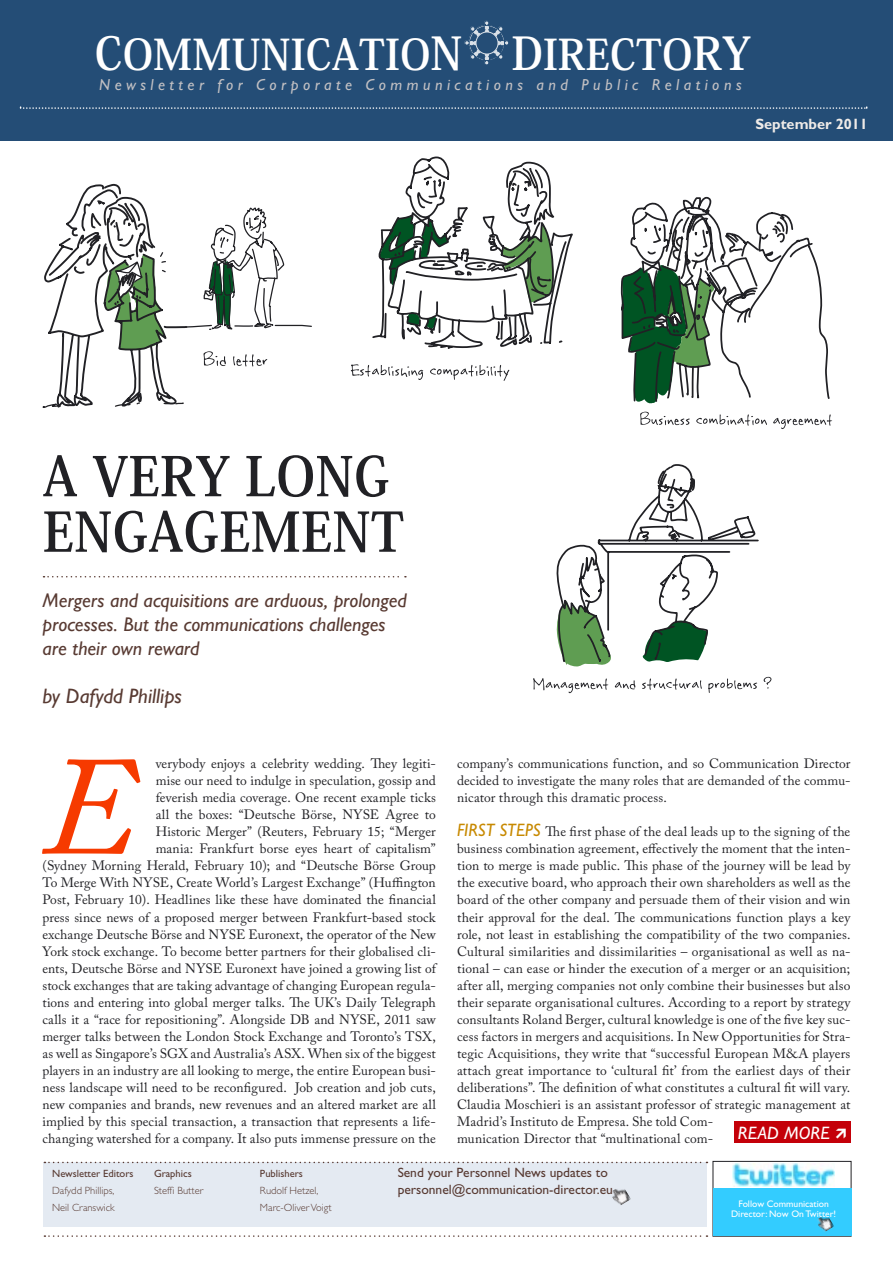
<style>
.page{position:relative;width:893px;height:1263px;background:#fff}
.page>*{position:absolute;margin:0;border:0;box-sizing:border-box;transform-origin:0 0}
.t1{font:italic 139.8px "Adobe Caslon Pro";color:#f63a00}
.t2{font:700 54px/55.5px "Koz Min Std";color:#212125}
.t3{font:700 42px "Koz Min Std";color:#fff}
.t4{font:italic 21px "Gill Sans";color:#583a32}
.t5{font:italic 19.95px/24px "Gill Sans";color:#583a32}
.t6{font:italic 18px "Gill Sans";letter-spacing:.01em;color:#fff}
.t7{font:italic 16.05px "Gill Sans";letter-spacing:.28em;color:#ded5d1}
.t8{font:700 15px "Gill Sans";color:#efebe8}
.t9{font:13.5px/17px "Adobe Caslon Pro";letter-spacing:.005em;color:#212125;text-align:right}
.t10{font:13.5px/17px "Gill Sans";color:#583a32}
.t11{font:300 10.5px/17px "Gill Sans";color:#583a32}
.t12{font:10.5px "Gill Sans";color:#583a32}
.t13{font:9.6px/9.6px "Gill Sans";color:#fff;text-align:center}
.s1{font-size:45px}
.s2{font-family:"Gill Sans";font-style:italic;font-size:18px;color:#c78900}
</style>
<div class="page">
<div style="left:0;top:0;width:893px;height:140px;background:#244d76"></div>
<svg style="left:464px;top:21px;width:45px;height:44px"></svg>
<div style="left:476px;top:32px;width:22px;height:22px;background:#244d76;border-radius:50%"></div>
<div style="left:475px;top:32px;width:23px;height:23px;border:1px solid #d9e0e7;border-radius:50%"></div>
<svg style="left:21px;top:107px;width:847px;height:2px"></svg>
<div style="left:734px;top:1121px;width:116px;height:21px;background:#c40009"></div>
<svg style="left:44px;top:1235px;width:663px;height:2px"></svg>
<div style="left:44px;top:1162px;width:663px;height:65px;background:#e4eaf2"></div>
<svg style="left:44px;top:1162px;width:663px;height:1px"></svg>
<div style="left:713px;top:1161px;width:138px;height:75px;border:1px solid #212125"></div>
<img style="left:732px;top:1163px;width:103px;height:23px">
<div style="left:713px;top:1188px;width:138px;height:48px;background:#3cf"></div>
<img style="left:817px;top:1217px;width:17px;height:15px">
<img style="left:612px;top:1189px;width:19px;height:16px">
<svg style="left:413px;top:156px;width:131px;height:12px"></svg>
<svg style="left:43px;top:168px;width:789px;height:498px"></svg>
<svg style="left:533px;top:678px;width:75px;height:15px"></svg>
<svg style="left:615px;top:680px;width:20px;height:9px"></svg>
<svg style="left:642px;top:678px;width:60px;height:12px"></svg>
<svg style="left:708px;top:678px;width:49px;height:15px"></svg>
<svg style="left:764px;top:677px;width:7px;height:12px"></svg>
<h3 class="t3" style="left:95px;top:28px;width:658px"><span class="s1">C</span>OMMUNICATIO<span class="s1">N D</span>IRECTO<span class="s1">RY</span></h3>
<p class="t7" style="left:99px;top:75px;width:644px">Newsletter for Corporate Communications and Public Relations</p>
<h2 class="t2" style="left:43px;top:448px;width:363px">A VERY LONG<br>ENGAGEMENT</h2>
<h3 class="t5" style="left:43px;top:589px;width:366px">Mergers and acquisitions are arduous, prolonged processes. But the communications challenges are their own reward</h3>
<h3 class="t4" style="left:43px;top:684px;width:141px">by Dafydd Phillips</h3>
<p class="t8" style="left:755px;top:116px;width:114px">September 2011</p>
<h1 class="t1" style="left:43px;top:723px;width:95px">E</h1>
<p class="t9" style="left:43px;top:755px;width:395px">verybody enjoys a celebrity wedding. They legiti-<br>mise our need to indulge in speculation, gossip and<br>feverish media coverage. One recent example ticks<br>all the boxes: “Deutsche Börse, NYSE Agree to<br>Historic Merger” (Reuters, February 15; “Merger<br>mania: Frankfurt borse eyes heart of capitalism”<br>(Sydney Morning Herald, February 10); and “Deutsche Börse Group To Merge With NYSE, Create World’s Largest Exchange” (Huffington Post, February 10). Headlines like these have dominated the financial press since news of a proposed merger between Frankfurt-based stock exchange Deutsche Börse and NYSE Euronext, the operator of the New York stock exchange. To become better partners for their globalised cli&shy;ents, Deutsche Börse and NYSE Euronext have joined a growing list of stock exchanges that are taking advantage of changing European regula&shy;tions and entering into global merger talks. The UK’s Daily Telegraph calls it a “race for repositioning”. Alongside DB and NYSE, 2011 saw merger talks between the London Stock Exchange and Toronto’s TSX, as well as Singapore’s SGX and Australia’s ASX. When six of the biggest players in an industry are all looking to merge, the entire European busi&shy;ness landscape will need to be reconfigured. Job creation and job cuts, new companies and brands, new revenues and an altered market are all implied by this special transaction, a transaction that represents a life&shy;changing watershed for a company. It also puts immense pressure on the</p>
<p class="t9" style="left:457px;top:755px;width:395px;text-align:justify">company’s communications function, and so Communication Director decided to investigate the many roles that are demanded of the commu&shy;nicator through this dramatic process.</p>
<p class="t9" style="left:457px;top:823px;width:395px;text-align:left"><span class="s2">FIRST STEPS</span> The first phase of the deal leads up to the signing of the business combination agreement, effectively the moment that the inten&shy;tion to merge is made public. This phase of the journey will be lead by the executive board, who approach their own shareholders as well as the board of the other company and persuade them of their vision and win their approval for the deal. The communications function plays a key role, not least in establishing the compatibility of the two companies.<br>Cultural similarities and dissimilarities – organisational as well as na&shy;tional – can ease or hinder the execution of a merger or an acquisition; after all, merging companies not only combine their businesses but also their separate organisational cultures. According to a report by strategy consultants Roland Berger, cultural knowledge is one of the five key suc&shy;cess factors in mergers and acquisitions. In New Opportunities for Stra&shy;tegic Acquisitions, they write that “successful European M&amp;A players attach great importance to ‘cultural fit’ from the earliest days of their deliberations”. The definition of what constitutes a cultural fit will vary.<br>Claudia Moschieri is an assistant professor of strategic management at Madrid’s Instituto de Empresa. She told Com-<br>munication Director that “multinational com-</p>
<h3 class="t6" style="left:738px;top:1122px;width:93px">READ MORE</h3>
<p class="t12" style="left:52px;top:1167px;width:83px">Newsletter Editors</p>
<p class="t11" style="left:52px;top:1182px;width:64px">Dafydd Phillips,<br>Neil Cranswick</p>
<p class="t12" style="left:154px;top:1167px;width:39px">Graphics</p>
<p class="t11" style="left:154px;top:1182px;width:51px">Steffi Butter</p>
<p class="t12" style="left:260px;top:1167px;width:44px">Publishers</p>
<p class="t11" style="left:260px;top:1182px;width:73px">Rudolf Hetzel,<br>Marc-Oliver Voigt</p>
<p class="t10" style="left:398px;top:1164px;width:217px">Send your Personnel News updates to personnel@communication-director.eu</p>
<p class="t13" style="left:731px;top:1199px;width:107px">Follow Communication<br>Director: Now On Twitter!</p>
</div>
